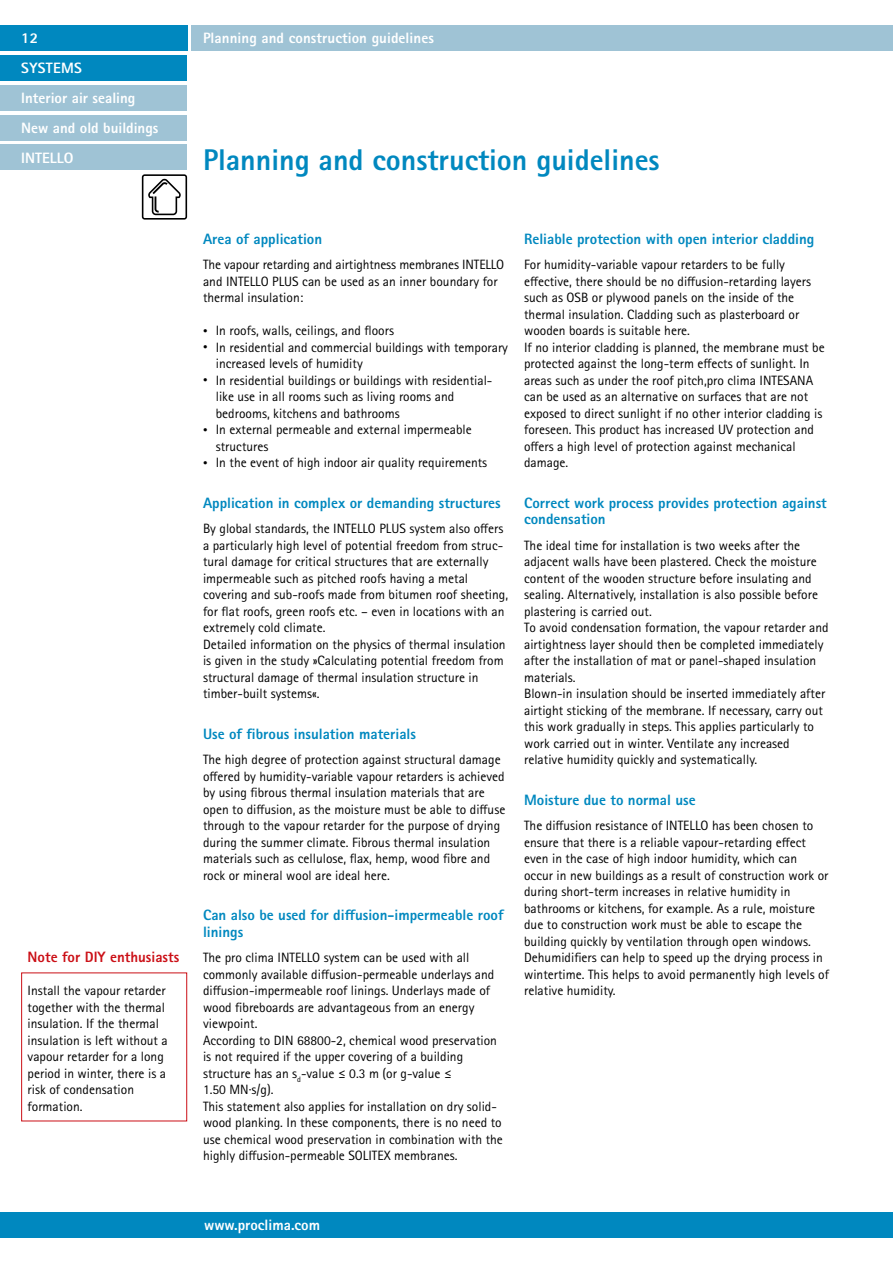
<style>
.page{position:relative;width:893px;height:1263px;background:#fff}
.page>*{position:absolute;margin:0;border:0;box-sizing:border-box;transform-origin:0 0}
.t1{font:800 30px "Rotis Sans Serif Pro";color:#0088bf}
.t2{font:800 15px/16.5px "Rotis Sans Serif Pro";color:#0088bf}
.t3{font:800 15px/29.7px "Rotis Sans Serif Pro";letter-spacing:.005em;color:#fff}
.t4{font:800 15px "Rotis Sans Serif Pro";color:#cb0f16}
.t5{font:13.5px/16.5px "Rotis Sans Serif Pro";color:#000}
.s1{font-size:9px}
</style>
<div class="page">
<div style="left:21px;top:972px;width:166px;height:149px;border:1px solid #cb0f16"></div>
<div style="left:0;top:1212px;width:893px;height:25px;background:#0088bf"></div>
<div style="left:0;top:55px;width:187px;height:26px;background:#0088bf"></div>
<div style="left:0;top:26px;width:187px;height:25px;background:#0088bf"></div>
<div style="left:0;top:85px;width:187px;height:26px;background:#9fc3d5"></div>
<div style="left:0;top:115px;width:187px;height:25px;background:#9fc3d5"></div>
<div style="left:0;top:145px;width:187px;height:25px;background:#9fc3d5"></div>
<svg style="left:142px;top:174px;width:45px;height:46px"></svg>
<div style="left:191px;top:26px;width:702px;height:25px;background:#9fc3d5"></div>
<p class="t3" style="left:21px;top:23px;width:18px">12</p>
<p class="t3" style="left:21px;top:53px;width:62px">SYSTEMS</p>
<p class="t3" style="left:21px;top:83px;width:139px">Interior air sealing<br>New and old buildings<br>INTELLO</p>
<p class="t4" style="left:28px;top:947px;width:153px">Note for DIY enthusiasts</p>
<p class="t5" style="left:28px;top:982px;width:142px">Install the vapour retarder together with the thermal insulation. If the thermal insulation is left without a vapour retarder for a long period in winter, there is a risk of condensation formation.</p>
<p class="t3" style="left:203px;top:23px;width:120px">System advantages</p>
<p class="t3" style="left:203px;top:23px;width:232px">Planning and construction guidelines</p>
<h1 class="t1" style="left:203px;top:141px;width:458px">Planning and construction guidelines</h1>
<p class="t2" style="left:203px;top:230px;width:121px">Area of application</p>
<p class="t5" style="left:203px;top:256px;width:303px">The vapour retarding and airtightness membranes INTELLO and INTELLO PLUS can be used as an inner boundary for thermal insulation:</p>
<p class="t5" style="left:203px;top:322px;width:192px"><span class="s1">•</span> In roofs, walls, ceilings, and floors</p>
<p class="t5" style="left:216px;top:339px;width:294px;text-indent:-13px"><span class="s1">•</span> In residential and commercial buildings with temporary increased levels of humidity</p>
<p class="t5" style="left:216px;top:372px;width:278px;text-indent:-13px"><span class="s1">•</span> In residential buildings or buildings with residential&shy;like use in all rooms such as living rooms and bedrooms, kitchens and bathrooms</p>
<p class="t5" style="left:216px;top:421px;width:257px;text-indent:-13px"><span class="s1">•</span> In external permeable and external impermeable structures</p>
<p class="t5" style="left:203px;top:454px;width:286px"><span class="s1">•</span> In the event of high indoor air quality requirements</p>
<p class="t2" style="left:203px;top:494px;width:299px">Application in complex or demanding structures</p>
<p class="t5" style="left:203px;top:520px;width:307px">By global standards, the INTELLO PLUS system also offers a particularly high level of potential freedom from struc&shy;tural damage for critical structures that are externally impermeable such as pitched roofs having a metal covering and sub-roofs made from bitumen roof sheeting, for flat roofs, green roofs etc. – even in locations with an extremely cold climate.<br>Detailed information on the physics of thermal insulation is given in the study »Calculating potential freedom from structural damage of thermal insulation structure in timber-built systems«.</p>
<p class="t2" style="left:203px;top:725px;width:214px">Use of fibrous insulation materials</p>
<p class="t5" style="left:203px;top:751px;width:304px">The high degree of protection against structural damage offered by humidity-variable vapour retarders is achieved by using fibrous thermal insulation materials that are open to diffusion, as the moisture must be able to diffuse through to the vapour retarder for the purpose of drying during the summer climate. Fibrous thermal insulation materials such as cellulose, flax, hemp, wood fibre and rock or mineral wool are ideal here.</p>
<p class="t2" style="left:203px;top:907px;width:302px">Can also be used for diffusion-impermeable roof linings</p>
<p class="t5" style="left:203px;top:949px;width:301px">The pro clima INTELLO system can be used with all commonly available diffusion-permeable underlays and diffusion-impermeable roof linings. Underlays made of wood fibreboards are advantageous from an energy viewpoint.<br>According to DIN 68800-2, chemical wood preservation is not required if the upper covering of a building structure has an s<sub>d</sub>-value ≤ 0.3 m (or g-value ≤<br>1.50 MN·s/g).<br>This statement also applies for installation on dry solid&shy;wood planking. In these components, there is no need to use chemical wood preservation in combination with the highly diffusion-permeable SOLITEX membranes.</p>
<p class="t2" style="left:524px;top:230px;width:292px">Reliable protection with open interior cladding</p>
<p class="t5" style="left:524px;top:256px;width:302px">For humidity-variable vapour retarders to be fully effective, there should be no diffusion-retarding layers such as OSB or plywood panels on the inside of the thermal insulation. Cladding such as plasterboard or wooden boards is suitable here.<br>If no interior cladding is planned, the membrane must be protected against the long-term effects of sunlight. In areas such as under the roof pitch,pro clima INTESANA can be used as an alternative on surfaces that are not exposed to direct sunlight if no other interior cladding is foreseen. This product has increased UV protection and offers a high level of protection against mechanical damage.</p>
<p class="t2" style="left:524px;top:494px;width:304px">Correct work process provides protection against condensation</p>
<p class="t5" style="left:524px;top:537px;width:306px">The ideal time for installation is two weeks after the adjacent walls have been plastered. Check the moisture content of the wooden structure before insulating and sealing. Alternatively, installation is also possible before plastering is carried out.<br>To avoid condensation formation, the vapour retarder and airtightness layer should then be completed immediately after the installation of mat or panel-shaped insulation materials.<br>Blown-in insulation should be inserted immediately after airtight sticking of the membrane. If necessary, carry out this work gradually in steps. This applies particularly to work carried out in winter. Ventilate any increased relative humidity quickly and systematically.</p>
<p class="t2" style="left:524px;top:791px;width:173px">Moisture due to normal use</p>
<p class="t5" style="left:524px;top:817px;width:306px">The diffusion resistance of INTELLO has been chosen to ensure that there is a reliable vapour-retarding effect even in the case of high indoor humidity, which can occur in new buildings as a result of construction work or during short-term increases in relative humidity in bathrooms or kitchens, for example. As a rule, moisture due to construction work must be able to escape the building quickly by ventilation through open windows.<br>Dehumidifiers can help to speed up the drying process in wintertime. This helps to avoid permanently high levels of relative humidity.</p>
<p class="t3" style="left:204px;top:1210px;width:118px">www.proclima.com</p>
</div>
